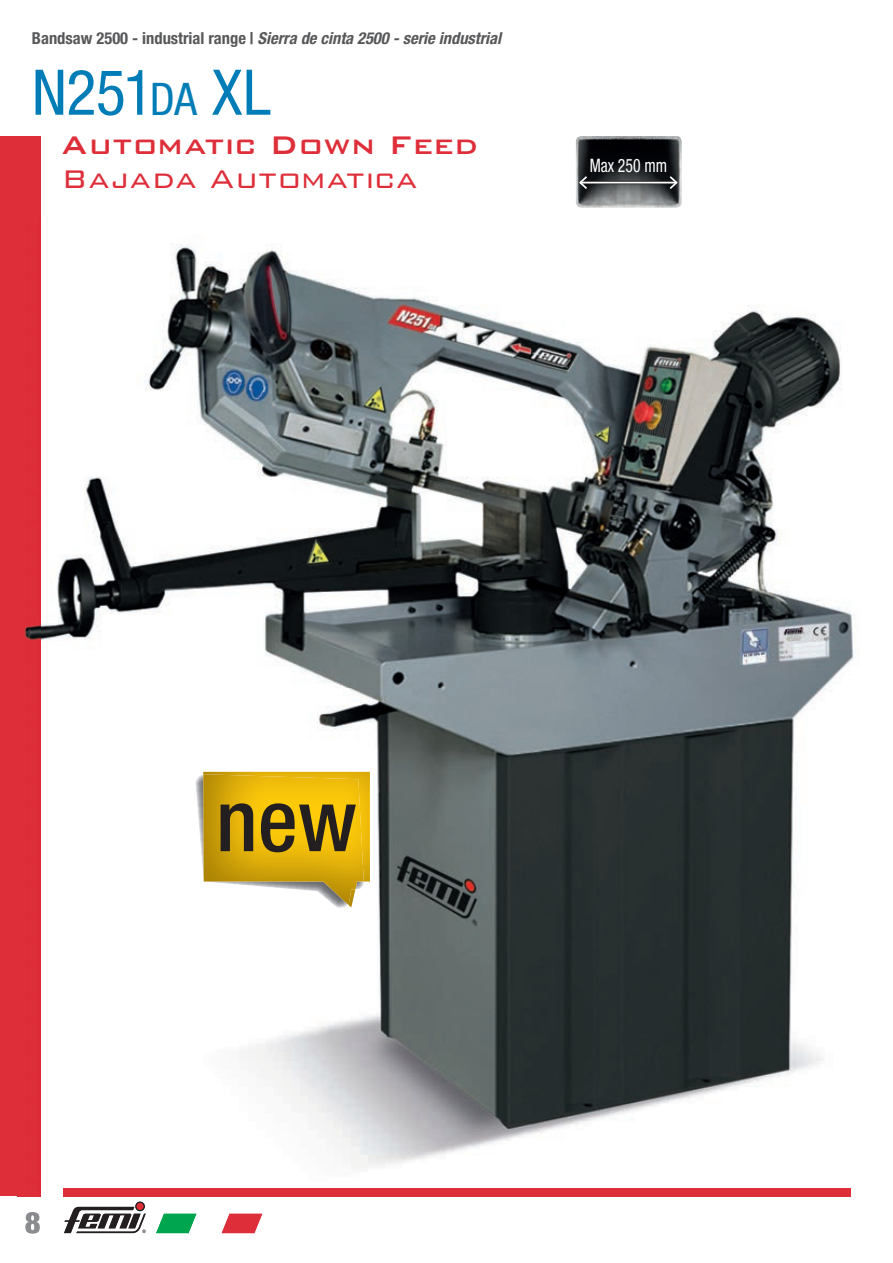
<style>
.page{position:relative;width:893px;height:1263px;background:#fff}
.page>*{position:absolute;margin:0;border:0;box-sizing:border-box;transform-origin:0 0}
.t1{font:500 condensed 86.55px "Helvetica Neue LT Std";color:#231f20}
.t2{font:condensed 63px "Helvetica Neue LT Std";letter-spacing:-.01em;color:#007cb6}
.t3{font:500 34.05px "Bank Gothic BT";letter-spacing:.01em;color:#de2e39}
.t4{font:300 34.05px "Bank Gothic BT";letter-spacing:.02em;color:#de2e39}
.t5{font:condensed 18.45px "Helvetica Neue LT Std";color:#fff;scale:.85 1}
.t6{font:italic 700 condensed 16.5px "Helvetica Neue LT Std";color:#57585a}
.s1{font-style:normal}
.s2{font-size:45px}
</style>
<div class="page">
<div style="left:0;top:136px;width:40px;height:1060px;background:#de2e39"></div>
<img style="left:576px;top:136px;width:106px;height:72px">
<hr style="left:582px;top:181px;width:92px;height:3px;background:#231f20">
<hr style="left:580px;top:182px;width:96px;height:1px;background:#fff">
<svg style="left:578px;top:174px;width:11px;height:17px"></svg>
<svg style="left:668px;top:174px;width:11px;height:17px"></svg>
<img style="left:40px;top:219px;width:492px;height:469px">
<img style="left:532px;top:310px;width:322px;height:887px">
<img style="left:17px;top:688px;width:205px;height:546px">
<img style="left:222px;top:688px;width:311px;height:105px">
<img style="left:326px;top:793px;width:207px;height:404px">
<img style="left:222px;top:1026px;width:104px;height:208px">
<svg style="left:64px;top:1201px;width:82px;height:12px"></svg>
<img style="left:64px;top:1207px;width:70px;height:26px">
<img style="left:76px;top:1213px;width:70px;height:20px">
<img style="left:156px;top:1214px;width:33px;height:19px">
<img style="left:189px;top:1214px;width:33px;height:19px">
<img style="left:222px;top:1214px;width:40px;height:19px">
<img style="left:17px;top:625px;width:23px;height:571px">
<img style="left:25px;top:1212px;width:15px;height:21px">
<div style="left:64px;top:1188px;width:786px;height:8px;background:#de2e39"></div>
<img style="left:195px;top:774px;width:169px;height:142px">
<img style="left:203px;top:772px;width:167px;height:135px">
<img style="left:203px;top:774px;width:161px;height:131px">
<p class="t6" style="left:32px;top:28px;width:471px"><span class="s1">Bandsaw 2500 - industrial range |</span> Sierra de cinta 2500 - serie industrial</p>
<h2 class="t2" style="left:32px;top:56px;width:240px">N251<span class="s2">DA</span> XL</h2>
<h3 class="t3" style="left:62px;top:126px;width:418px">Automatic Down Feed</h3>
<h3 class="t4" style="left:62px;top:161px;width:357px">Bajada Automatica</h3>
<p class="t5" style="left:590px;top:155px;width:93px">Max 250 mm</p>
<h1 class="t1" style="left:216px;top:769px;width:143px">new</h1>
</div>
